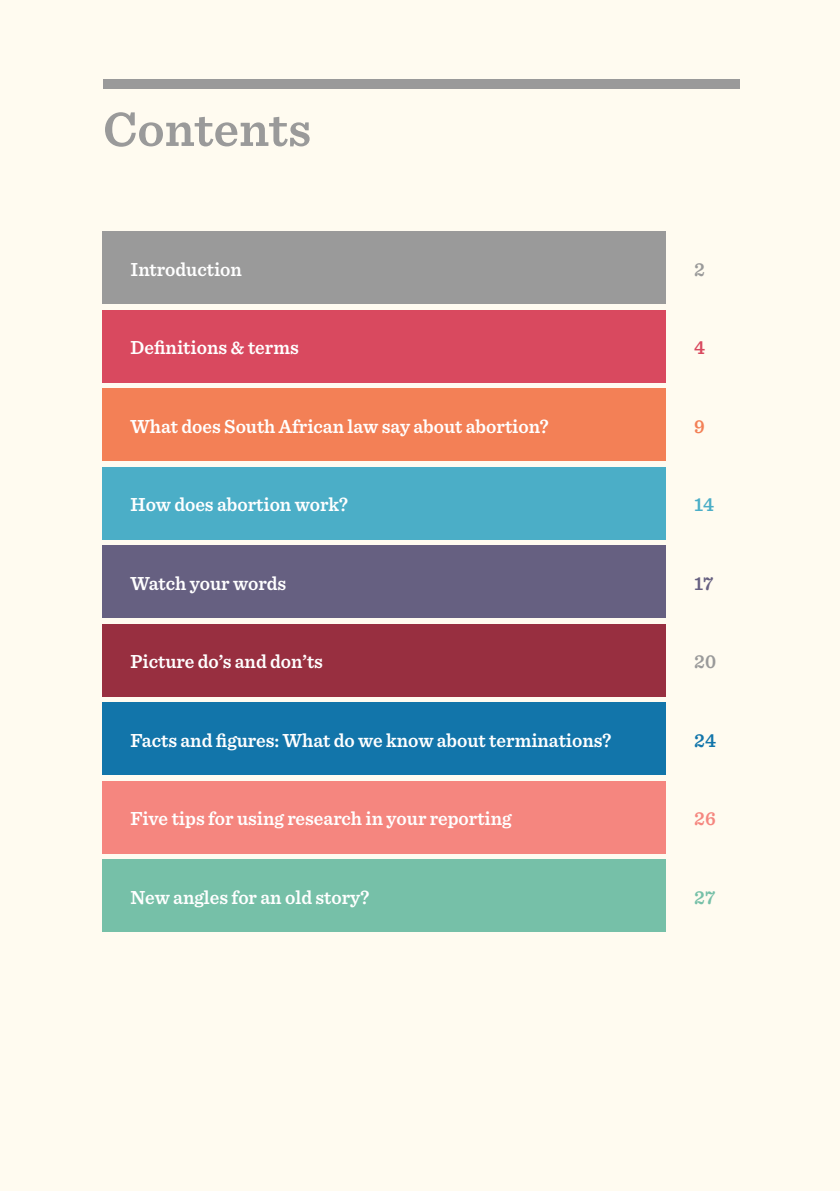
<style>
.page{position:relative;width:840px;height:1191px;background:#fff}
.page>*{position:absolute;margin:0;border:0;box-sizing:border-box;transform-origin:0 0}
.t1{font:600 50px "Sentinel";color:#9a9a9a}
.t2{font:600 19.8px "Sentinel";color:#fff;scale:.96 1}
.t3{font:600 19.8px "Sentinel";color:#9a9a9a;scale:.96 1}
.t4{font:600 19.8px "Sentinel";color:#4baec7;scale:.96 1}
.t5{font:600 19.8px "Sentinel";color:#666081;scale:.96 1}
.t6{font:600 19.8px "Sentinel";color:#1275aa;scale:.96 1}
.t7{font:600 19.8px "Sentinel";color:#f5867f;scale:.96 1}
.t8{font:600 19.8px "Sentinel";color:#76c0a8;scale:.96 1}
.t9{font:600 19.8px "Sentinel";color:#d9495f;scale:.96 1}
.t10{font:600 19.8px "Sentinel";color:#f38056;scale:.96 1}
</style>
<div class="page">
<div style="left:0;top:0;width:839px;height:1191px;background:#fffbf0"></div>
<div style="left:102px;top:231px;width:563px;height:73px;background:#9a9a9a"></div>
<div style="left:102px;top:310px;width:563px;height:72px;background:#d9495f"></div>
<div style="left:102px;top:388px;width:563px;height:73px;background:#f38056"></div>
<div style="left:102px;top:467px;width:563px;height:72px;background:#4baec7"></div>
<div style="left:102px;top:545px;width:563px;height:73px;background:#666081"></div>
<div style="left:102px;top:624px;width:563px;height:72px;background:#982f40"></div>
<div style="left:102px;top:702px;width:563px;height:73px;background:#1275aa"></div>
<div style="left:102px;top:781px;width:563px;height:72px;background:#f5867f"></div>
<div style="left:102px;top:859px;width:563px;height:73px;background:#76c0a8"></div>
<div style="left:103px;top:79px;width:636px;height:10px;background:#9a9a9a"></div>
<h1 class="t1" style="left:103px;top:106px;width:209px">Contents</h1>
<p class="t2" style="left:130px;top:260px;width:117px">Introduction</p>
<p class="t3" style="left:694px;top:260px;width:13px">2</p>
<p class="t2" style="left:130px;top:338px;width:177px">Definitions &amp; terms</p>
<p class="t9" style="left:694px;top:338px;width:13px">4</p>
<p class="t2" style="left:130px;top:417px;width:437px">What does South African law say about abortion?</p>
<p class="t10" style="left:694px;top:417px;width:13px">9</p>
<p class="t2" style="left:130px;top:495px;width:228px">How does abortion work?</p>
<p class="t4" style="left:694px;top:495px;width:22px">14</p>
<p class="t2" style="left:130px;top:574px;width:163px">Watch your words</p>
<p class="t5" style="left:694px;top:574px;width:21px">17</p>
<p class="t2" style="left:130px;top:652px;width:202px">Picture do’s and don’ts</p>
<p class="t3" style="left:694px;top:652px;width:24px">20</p>
<p class="t2" style="left:130px;top:731px;width:502px">Facts and figures: What do we know about terminations?</p>
<p class="t6" style="left:694px;top:731px;width:24px">24</p>
<p class="t2" style="left:130px;top:809px;width:398px">Five tips for using research in your reporting</p>
<p class="t7" style="left:694px;top:809px;width:24px">26</p>
<p class="t2" style="left:130px;top:888px;width:250px">New angles for an old story?</p>
<p class="t8" style="left:694px;top:888px;width:23px">27</p>
</div>
